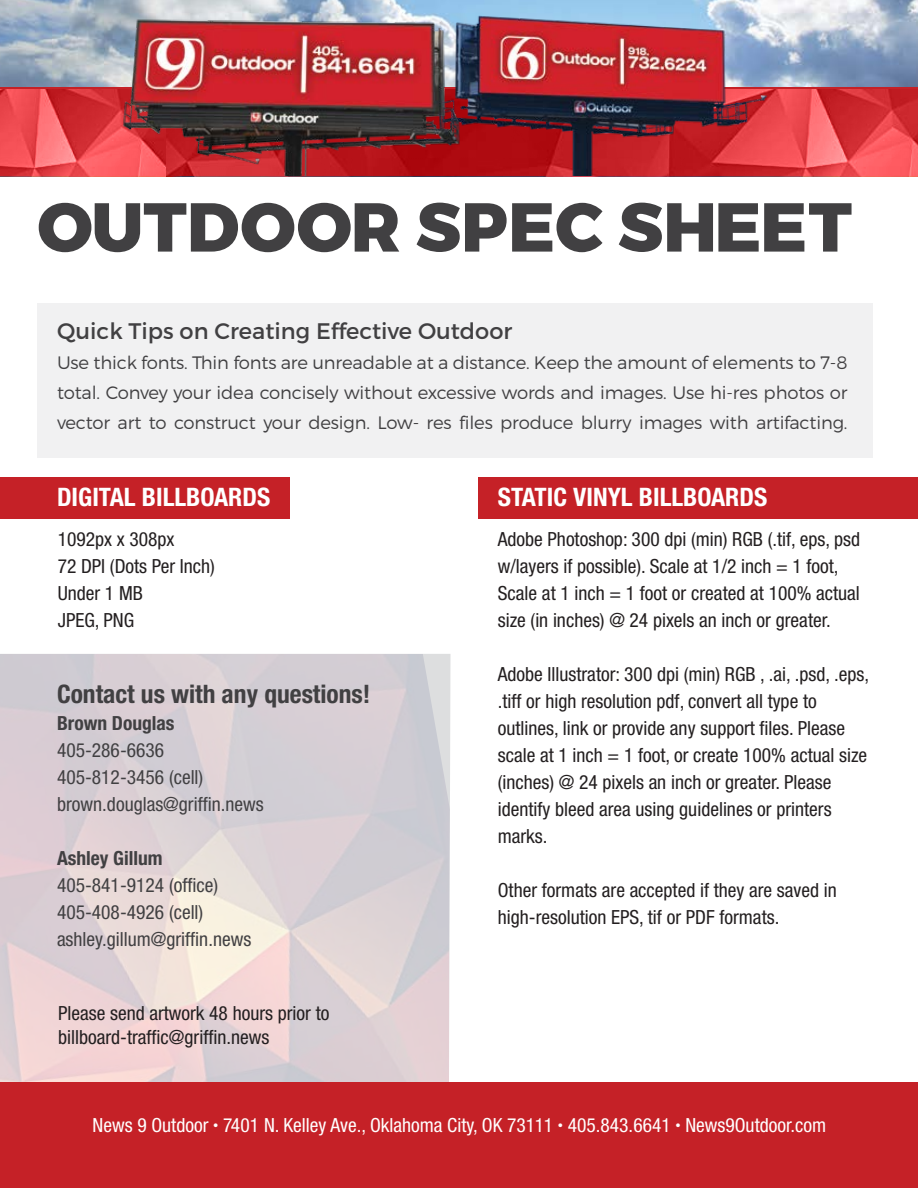
<style>
.page{position:relative;width:918px;height:1188px;background:#fff}
.page>*{position:absolute;margin:0;border:0;box-sizing:border-box;transform-origin:0 0}
.t1{font:69px "Trueno Ex Bd";color:#414042}
.t2{font:700 condensed 25.5px "Helvetica Neue LT Std";color:#fff}
.t3{font:700 condensed 25.5px "Helvetica Neue LT Std";color:#414042}
.t4{font:22.5px "Trueno Rg";color:#414042}
.t5{font:condensed 19.5px/27px "Helvetica Neue LT Std";color:#231f20}
.t6{font:condensed 19.5px/27px "Helvetica Neue LT Std";color:#414042}
.t7{font:condensed 19.5px "Helvetica Neue LT Std";color:#fff}
.t8{font:700 condensed 19.5px "Helvetica Neue LT Std";color:#414042}
.t9{font:18px/30px "Trueno Lt";letter-spacing:-.01em;color:#414042;text-align:justify}
</style>
<div class="page">
<div style="left:37px;top:303px;width:836px;height:155px;background:#f1f1f2"></div>
<div style="left:0;top:477px;width:290px;height:42px;background:#c52127"></div>
<img style="left:0;top:654px;width:450px;height:429px">
<img style="left:0;top:0;width:918px;height:87px">
<img style="left:0;top:89px;width:120px;height:87px">
<img style="left:771px;top:89px;width:147px;height:87px">
<div style="left:0;top:1083px;width:918px;height:105px;background:#c52127"></div>
<div style="left:478px;top:477px;width:440px;height:42px;background:#c52127"></div>
<img style="left:440px;top:13px;width:331px;height:163px">
<img style="left:120px;top:15px;width:343px;height:161px">
<h1 class="t1" style="left:37px;top:184px;width:816px">OUTDOOR SPEC SHEET</h1>
<p class="t4" style="left:57px;top:317px;width:457px">Quick Tips on Creating Effective Outdoor</p>
<p class="t9" style="left:57px;top:347px;width:792px">Use thick fonts. Thin fonts are unreadable at a distance. Keep the amount of elements to 7-8 total. Convey your idea concisely without excessive words and images. Use hi-res photos or vector art to construct your design. Low- res files produce blurry images with artifacting.</p>
<h2 class="t2" style="left:57px;top:481px;width:215px">DIGITAL BILLBOARDS</h2>
<h2 class="t2" style="left:498px;top:481px;width:271px">STATIC VINYL BILLBOARDS</h2>
<p class="t5" style="left:58px;top:526px;width:159px">1092px x 308px<br>72 DPI (Dots Per Inch)<br>Under 1 MB<br>JPEG, PNG</p>
<p class="t5" style="left:498px;top:526px;width:364px">Adobe Photoshop: 300 dpi (min) RGB (.tif, eps, psd w/layers if possible). Scale at 1/2 inch = 1 foot, Scale at 1 inch = 1 foot or created at 100% actual size (in inches) @ 24 pixels an inch or greater.</p>
<p class="t5" style="left:498px;top:661px;width:373px">Adobe Illustrator: 300 dpi (min) RGB , .ai, .psd, .eps, .tiff or high resolution pdf, convert all type to outlines, link or provide any support files. Please scale at 1 inch = 1 foot, or create 100% actual size (inches) @ 24 pixels an inch or greater. Please identify bleed area using guidelines or printers marks.</p>
<p class="t5" style="left:498px;top:877px;width:341px">Other formats are accepted if they are saved in high-resolution EPS, tif or PDF formats.</p>
<h2 class="t3" style="left:57px;top:679px;width:315px">Contact us with any questions!</h2>
<p class="t8" style="left:57px;top:711px;width:119px">Brown Douglas</p>
<p class="t6" style="left:57px;top:737px;width:208px">405-286-6636<br>405-812-3456 (cell) brown.douglas@griffin.news</p>
<p class="t8" style="left:57px;top:846px;width:107px">Ashley Gillum</p>
<p class="t6" style="left:57px;top:872px;width:196px">405-841-9124 (office)<br>405-408-4926 (cell) ashley.gillum@griffin.news</p>
<p class="t5" style="left:58px;top:1001px;width:273px;line-height:24px">Please send artwork 48 hours prior to billboard-traffic@griffin.news</p>
<p class="t7" style="left:93px;top:1114px;width:735px">News 9 Outdoor <sup>•</sup> 7401 N. Kelley Ave., Oklahoma City, OK 73111 <sup>•</sup> 405.843.6641 <sup>•</sup> News9Outdoor.com</p>
</div>
